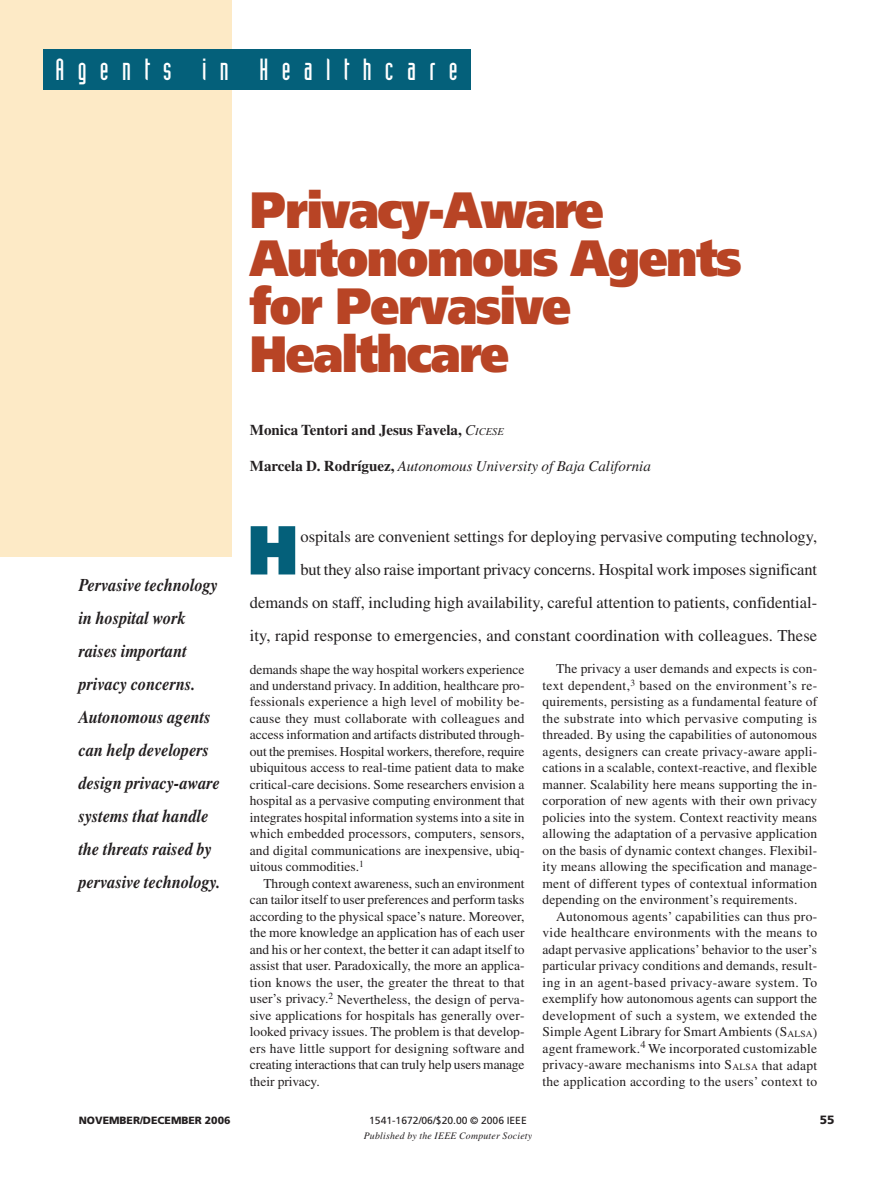
<style>
.page{position:relative;width:878px;height:1188px;background:#fff}
.page>*{position:absolute;margin:0;border:0;box-sizing:border-box;transform-origin:0 0}
.t1{font:900 69.15px "Frutiger";color:#04607a;scale:.9 1}
.t2{font:900 51px/48px "Frutiger";letter-spacing:-.03em;color:#b84425;scale:.9 1}
.t3{font:30px "Industria Solid";letter-spacing:.445em;color:#fff}
.t4{font:italic 700 18px/33px "Times";color:#231f20;scale:.9 1}
.t5{font:16.5px/33px "Times";color:#231f20;text-align:right}
.t6{font:italic 15px "Times";color:#231f20}
.t7{font:700 15px "Times";color:#231f20}
.t8{font:13.5px/16.5px "Times";color:#231f20;text-align:justify}
.t9{font:900 12px "Frutiger";color:#231f20}
.t10{font:900 10.5px "Frutiger";color:#231f20}
.t11{font:10.35px "Frutiger";color:#231f20}
.t12{font:italic 9.9px "Times";letter-spacing:.025em;color:#231f20}
.s1{font-weight:400;font-style:italic}
.s2{font-weight:400;font-style:italic;font-size:10.5px}
.s3{font-weight:700;font-style:normal}
.s4{font-size:9.45px}
</style>
<div class="page">
<div style="left:0;top:0;width:232px;height:557px;background:#fdeac6"></div>
<div style="left:43px;top:50px;width:427px;height:40px;background:#04607a"></div>
<h3 class="t3" style="left:56px;top:59px;width:403px">Agents in Healthcare</h3>
<h2 class="t2" style="left:250px;top:190px;width:548px">Privacy-Aware<br>Autonomous Agents for Pervasive<br>Healthcare</h2>
<h3 class="t4" style="left:79px;top:570px;width:159px">Pervasive technology in hospital work raises important privacy concerns.<br>Autonomous agents can help developers design privacy-aware systems that handle the threats raised by pervasive technology.</h3>
<p class="t7" style="left:250px;top:424px;width:255px">Monica Tentori and Jesus Favela, <span class="s1">C</span><span class="s2">ICESE</span></p>
<p class="t6" style="left:250px;top:460px;width:402px"><span class="s3">Marcela D. Rodríguez,</span> Autonomous University of Baja California</p>
<h1 class="t1" style="left:247px;top:523px;width:58px">H</h1>
<p class="t5" style="left:250px;top:521px;width:569px">ospitals are convenient settings for deploying pervasive computing technology,<br>but they also raise important privacy concerns. Hospital work imposes significant demands on staff, including high availability, careful attention to patients, confidential&shy;ity, rapid response to emergencies, and constant coordination with colleagues. These</p>
<p class="t8" style="left:250px;top:662px;width:276px">demands shape the way hospital workers experience and understand privacy. In addition, healthcare pro&shy;fessionals experience a high level of mobility be&shy;cause they must collaborate with colleagues and access information and artifacts distributed through&shy;out the premises. Hospital workers, therefore, require ubiquitous access to real-time patient data to make critical-care decisions. Some researchers envision a hospital as a pervasive computing environment that integrates hospital information systems into a site in which embedded processors, computers, sensors, and digital communications are inexpensive, ubiq&shy;uitous commodities.<sup>1</sup></p>
<p class="t8" style="left:250px;top:876px;width:276px;text-indent:14px">Through context awareness, such an environment can tailor itself to user preferences and perform tasks according to the physical space’s nature. Moreover, the more knowledge an application has of each user and his or her context, the better it can adapt itself to assist that user. Paradoxically, the more an applica&shy;tion knows the user, the greater the threat to that user’s privacy.<sup>2</sup> Nevertheless, the design of perva&shy;sive applications for hospitals has generally over&shy;looked privacy issues. The problem is that develop&shy;ers have little support for designing software and creating interactions that can truly help users manage their privacy.</p>
<p class="t8" style="left:542px;top:662px;width:276px;text-indent:14px">The privacy a user demands and expects is con&shy;text dependent,<sup>3</sup> based on the environment’s re&shy;quirements, persisting as a fundamental feature of the substrate into which pervasive computing is threaded. By using the capabilities of autonomous agents, designers can create privacy-aware appli&shy;cations in a scalable, context-reactive, and flexible manner. Scalability here means supporting the in&shy;corporation of new agents with their own privacy policies into the system. Context reactivity means allowing the adaptation of a pervasive application on the basis of dynamic context changes. Flexibil&shy;ity means allowing the specification and manage&shy;ment of different types of contextual information depending on the environment’s requirements.</p>
<p class="t8" style="left:542px;top:909px;width:276px;text-indent:14px">Autonomous agents’ capabilities can thus pro&shy;vide healthcare environments with the means to adapt pervasive applications’ behavior to the user’s particular privacy conditions and demands, result&shy;ing in an agent-based privacy-aware system. To exemplify how autonomous agents can support the development of such a system, we extended the Simple Agent Library for Smart Ambients (S<span class="s4">ALSA</span>) agent framework.<sup>4</sup> We incorporated customizable privacy-aware mechanisms into S<span class="s4">ALSA</span> that adapt the application according to the users’ context to</p>
<p class="t10" style="left:79px;top:1117px;width:153px">NOVEMBER/DECEMBER 2006</p>
<p class="t11" style="left:369px;top:1117px;width:159px">1541-1672/06/$20.00 © 2006 IEEE</p>
<p class="t9" style="left:819px;top:1115px;width:16px">55</p>
<p class="t12" style="left:364px;top:1132px;width:170px">Published by the IEEE Computer Society</p>
</div>
